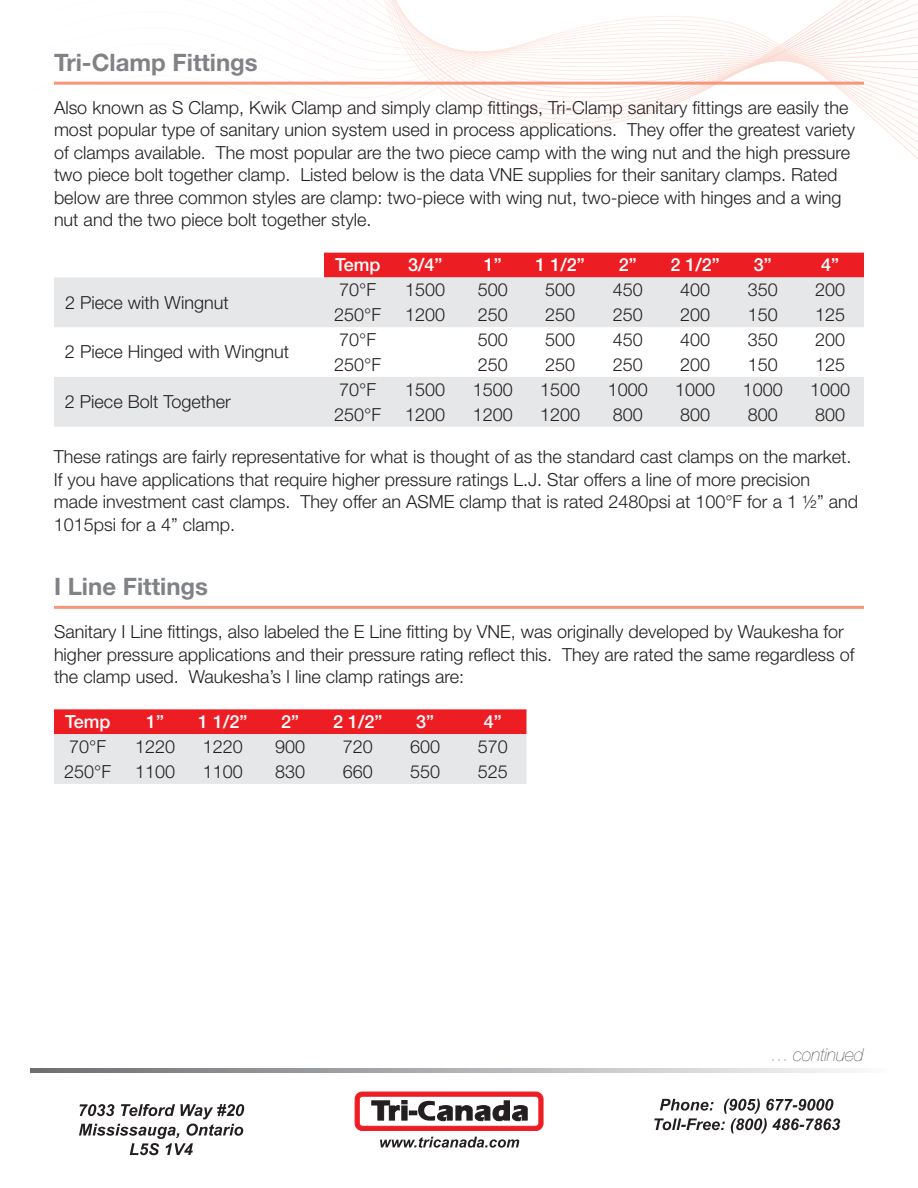
<style>
.page{position:relative;width:918px;height:1188px;background:#fff}
.page>*{position:absolute;margin:0;border:0;box-sizing:border-box;transform-origin:0 0}
.t1{font:700 24px "Helvetica Neue LT Std";color:#808285}
.t2{font:300 18px/22.5px "Helvetica Neue LT Std";color:#231f20}
.t3{font:500 18px "Helvetica Neue LT Std";color:#fff}
.t4{font:italic 200 18px "Helvetica Neue LT Std";color:#231f20}
</style>
<div class="page">
<svg style="left:360px;top:0;width:558px;height:16px"></svg>
<svg style="left:54px;top:16px;width:864px;height:143px"></svg>
<svg style="left:30px;top:1069px;width:821px;height:4px;background:#aeb0b2"></svg>
<svg style="left:355px;top:1092px;width:188px;height:39px"></svg>
<svg style="left:79px;top:1104px;width:165px;height:51px"></svg>
<svg style="left:654px;top:1099px;width:186px;height:34px"></svg>
<svg style="left:380px;top:1137px;width:139px;height:11px"></svg>
<hr style="left:54px;top:82px;width:810px;height:3px;background:#f79679">
<hr style="left:54px;top:606px;width:810px;height:3px;background:#f79679">
<div style="left:324px;top:253px;width:540px;height:24px;background:#ed1d24"></div>
<svg style="left:54px;top:277px;width:810px;height:150px;fill:#e6e7e8"></svg>
<svg style="left:54px;top:709px;width:472px;height:75px;background:#e8a4a7"></svg>
<h1 class="t1" style="left:54px;top:48px;width:205px">Tri-Clamp Fittings</h1>
<p class="t2" style="left:54px;top:96px;width:803px">Also known as S Clamp, Kwik Clamp and simply clamp fittings, Tri-Clamp sanitary fittings are easily the most popular type of sanitary union system used in process applications. They offer the greatest variety of clamps available. The most popular are the two piece camp with the wing nut and the high pressure two piece bolt together clamp. Listed below is the data VNE supplies for their sanitary clamps. Rated below are three common styles are clamp: two-piece with wing nut, two-piece with hinges and a wing nut and the two piece bolt together style.</p>
<p class="t3" style="left:335px;top:254px;width:47px">Temp</p>
<p class="t3" style="left:408px;top:254px;width:36px">3/4”</p>
<p class="t3" style="left:484px;top:254px;width:19px">1”</p>
<p class="t3" style="left:536px;top:254px;width:51px">1 1/2”</p>
<p class="t3" style="left:619px;top:254px;width:19px">2”</p>
<p class="t3" style="left:671px;top:254px;width:51px">2 1/2”</p>
<p class="t3" style="left:754px;top:254px;width:19px">3”</p>
<p class="t3" style="left:821px;top:254px;width:19px">4”</p>
<p class="t2" style="left:65px;top:291px;width:165px">2 Piece with Wingnut</p>
<p class="t2" style="left:339px;top:278px;width:38px">70°F</p>
<p class="t2" style="left:405px;top:278px;width:42px">1500</p>
<p class="t2" style="left:478px;top:278px;width:32px">500</p>
<p class="t2" style="left:545px;top:278px;width:32px">500</p>
<p class="t2" style="left:613px;top:278px;width:32px">450</p>
<p class="t2" style="left:680px;top:278px;width:32px">400</p>
<p class="t2" style="left:748px;top:278px;width:32px">350</p>
<p class="t2" style="left:815px;top:278px;width:32px">200</p>
<p class="t2" style="left:334px;top:303px;width:48px">250°F</p>
<p class="t2" style="left:405px;top:303px;width:42px">1200</p>
<p class="t2" style="left:478px;top:303px;width:32px">250</p>
<p class="t2" style="left:545px;top:303px;width:32px">250</p>
<p class="t2" style="left:613px;top:303px;width:32px">250</p>
<p class="t2" style="left:680px;top:303px;width:32px">200</p>
<p class="t2" style="left:748px;top:303px;width:32px">150</p>
<p class="t2" style="left:815px;top:303px;width:32px">125</p>
<p class="t2" style="left:65px;top:340px;width:226px">2 Piece Hinged with Wingnut</p>
<p class="t2" style="left:339px;top:328px;width:38px">70°F</p>
<p class="t2" style="left:478px;top:328px;width:32px">500</p>
<p class="t2" style="left:545px;top:328px;width:32px">500</p>
<p class="t2" style="left:613px;top:328px;width:32px">450</p>
<p class="t2" style="left:680px;top:328px;width:32px">400</p>
<p class="t2" style="left:748px;top:328px;width:32px">350</p>
<p class="t2" style="left:815px;top:328px;width:32px">200</p>
<p class="t2" style="left:334px;top:353px;width:48px">250°F</p>
<p class="t2" style="left:478px;top:353px;width:32px">250</p>
<p class="t2" style="left:545px;top:353px;width:32px">250</p>
<p class="t2" style="left:613px;top:353px;width:32px">250</p>
<p class="t2" style="left:680px;top:353px;width:32px">200</p>
<p class="t2" style="left:748px;top:353px;width:32px">150</p>
<p class="t2" style="left:815px;top:353px;width:32px">125</p>
<p class="t2" style="left:339px;top:378px;width:38px">70°F</p>
<p class="t2" style="left:405px;top:378px;width:42px">1500</p>
<p class="t2" style="left:473px;top:378px;width:42px">1500</p>
<p class="t2" style="left:540px;top:378px;width:42px">1500</p>
<p class="t2" style="left:608px;top:378px;width:42px">1000</p>
<p class="t2" style="left:675px;top:378px;width:42px">1000</p>
<p class="t2" style="left:743px;top:378px;width:42px">1000</p>
<p class="t2" style="left:810px;top:378px;width:42px">1000</p>
<p class="t2" style="left:334px;top:403px;width:48px">250°F</p>
<p class="t2" style="left:405px;top:403px;width:42px">1200</p>
<p class="t2" style="left:473px;top:403px;width:42px">1200</p>
<p class="t2" style="left:540px;top:403px;width:42px">1200</p>
<p class="t2" style="left:613px;top:403px;width:32px">800</p>
<p class="t2" style="left:680px;top:403px;width:32px">800</p>
<p class="t2" style="left:748px;top:403px;width:32px">800</p>
<p class="t2" style="left:815px;top:403px;width:32px">800</p>
<p class="t2" style="left:54px;top:445px;width:806px">These ratings are fairly representative for what is thought of as the standard cast clamps on the market.<br>If you have applications that require higher pressure ratings L.J. Star offers a line of more precision made investment cast clamps. They offer an ASME clamp that is rated 2480psi at 100°F for a 1 ½” and 1015psi for a 4” clamp.</p>
<p class="t2" style="left:65px;top:390px;width:167px">2 Piece Bolt Together</p>
<h1 class="t1" style="left:54px;top:572px;width:156px">I Line Fittings</h1>
<p class="t2" style="left:54px;top:620px;width:802px">Sanitary I Line fittings, also labeled the E Line fitting by VNE, was originally developed by Waukesha for higher pressure applications and their pressure rating reflect this. They are rated the same regardless of the clamp used. Waukesha’s I line clamp ratings are:</p>
<p class="t3" style="left:65px;top:711px;width:47px">Temp</p>
<p class="t3" style="left:146px;top:711px;width:19px">1”</p>
<p class="t3" style="left:198px;top:711px;width:51px">1 1/2”</p>
<p class="t3" style="left:281px;top:711px;width:19px">2”</p>
<p class="t3" style="left:333px;top:711px;width:51px">2 1/2”</p>
<p class="t3" style="left:416px;top:711px;width:19px">3”</p>
<p class="t3" style="left:484px;top:711px;width:19px">4”</p>
<p class="t2" style="left:69px;top:735px;width:38px">70°F</p>
<p class="t2" style="left:135px;top:735px;width:42px">1220</p>
<p class="t2" style="left:203px;top:735px;width:42px">1220</p>
<p class="t2" style="left:275px;top:735px;width:32px">900</p>
<p class="t2" style="left:343px;top:735px;width:32px">720</p>
<p class="t2" style="left:410px;top:735px;width:32px">600</p>
<p class="t2" style="left:478px;top:735px;width:32px">570</p>
<p class="t2" style="left:64px;top:760px;width:48px">250°F</p>
<p class="t2" style="left:135px;top:760px;width:42px">1100</p>
<p class="t2" style="left:203px;top:760px;width:42px">1100</p>
<p class="t2" style="left:275px;top:760px;width:32px">830</p>
<p class="t2" style="left:343px;top:760px;width:32px">660</p>
<p class="t2" style="left:410px;top:760px;width:32px">550</p>
<p class="t2" style="left:478px;top:760px;width:32px">525</p>
<p class="t4" style="left:770px;top:1045px;width:95px">… continued</p>
</div>
